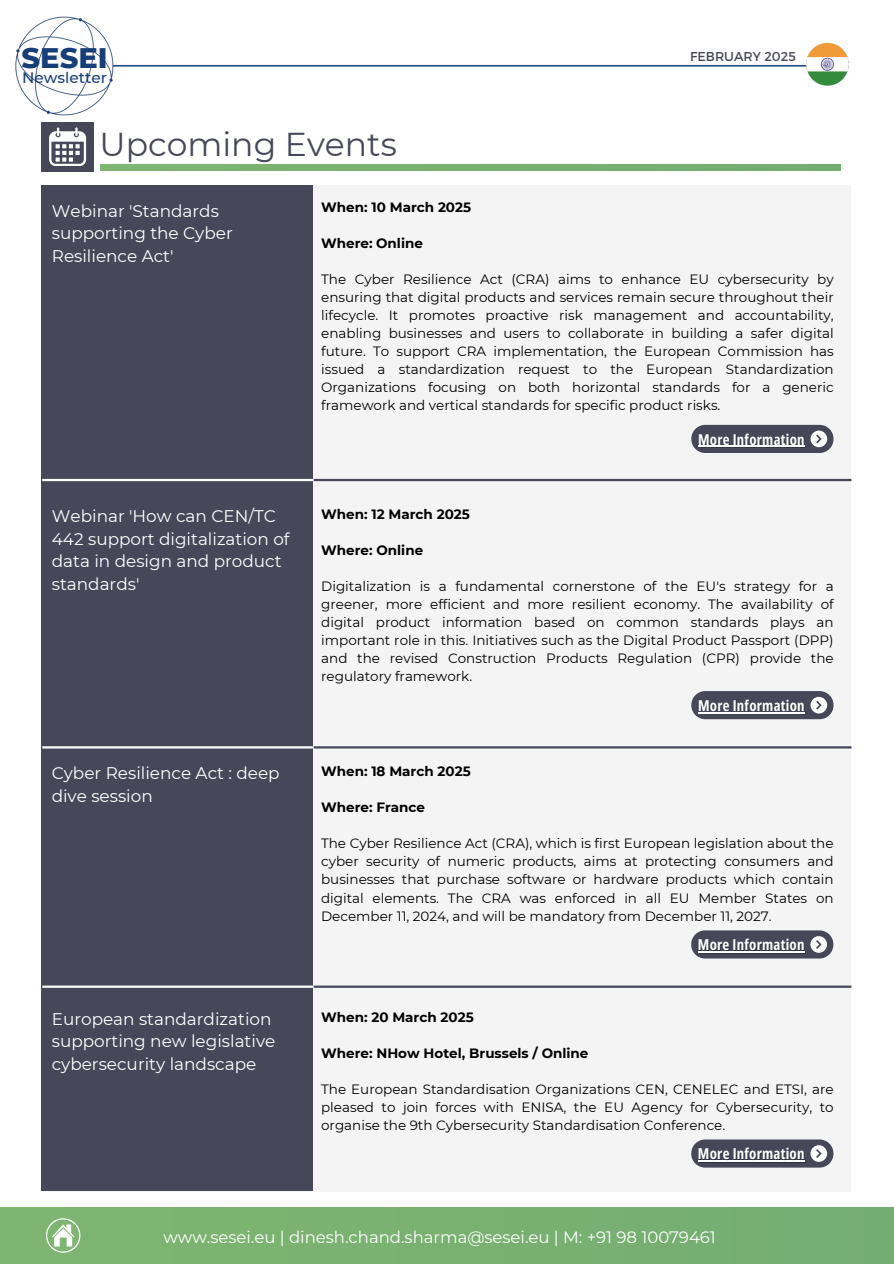
<style>
.page{position:relative;width:894px;height:1264px;background:#fff}
.page>*{position:absolute;margin:0;border:0;box-sizing:border-box;transform-origin:0 0}
.t1{font:33px "Montserrat";color:#464859}
.t2{font:800 28.95px "Montserrat";color:#183e7a}
.t3{font:16.8px/22.5px "Montserrat";color:#fff}
.t4{font:16.5px "Montserrat";color:#fff}
.t5{font:500 15.3px "Montserrat";color:#183e7a}
.t6{font:700 15px "Open Sans Condensed";letter-spacing:.015em;color:#fff}
.t7{font:13.5px/18px "Montserrat";color:#000;text-align:justify}
.t8{font:700 13.5px "Montserrat";color:#000}
.t9{font:12.9px "Montserrat";color:#464859}
</style>
<div class="page">
<img style="left:0;top:16px;width:893px;height:1247px">
<hr style="left:697px;top:445px;width:107px;height:2px;background:#fff">
<div style="left:691px;top:691px;width:142px;height:28px;background:#464859;border-radius:14px"></div>
<div style="left:810px;top:697px;width:17px;height:16px;background:#fff;border-radius:50%"></div>
<svg style="left:816px;top:700px;width:5px;height:9px"></svg>
<hr style="left:697px;top:712px;width:107px;height:1px;background:#fff">
<hr style="left:42px;top:746px;width:271px;height:2px;background:#fff">
<hr style="left:313px;top:746px;width:538px;height:2px;background:#464859">
<div style="left:691px;top:1139px;width:142px;height:28px;background:#464859;border-radius:14px"></div>
<div style="left:810px;top:1145px;width:16px;height:16px;background:#fff;border-radius:50%"></div>
<svg style="left:816px;top:1149px;width:5px;height:8px"></svg>
<hr style="left:697px;top:1160px;width:107px;height:1px;background:#fff">
<hr style="left:42px;top:985px;width:271px;height:2px;background:#fff">
<hr style="left:313px;top:985px;width:538px;height:2px;background:#464859">
<div style="left:691px;top:930px;width:142px;height:28px;background:#464859;border-radius:14px"></div>
<div style="left:810px;top:936px;width:16px;height:16px;background:#fff;border-radius:50%"></div>
<svg style="left:816px;top:940px;width:5px;height:8px"></svg>
<hr style="left:697px;top:951px;width:107px;height:1px;background:#fff">
<h6 class="t2" style="left:22px;top:40px;width:87px">SESEI</h6>
<h6 class="t5" style="left:22px;top:68px;width:86px">Newsletter</h6>
<h2 class="t1" style="left:99px;top:124px;width:299px">Upcoming Events</h2>
<p class="t9" style="left:690px;top:48px;width:107px">FEBRUARY 2025</p>
<h5 class="t3" style="left:52px;top:199px;width:182px">Webinar 'Standards supporting the Cyber<br>Resilience Act'</h5>
<p class="t8" style="left:321px;top:199px;width:151px">When: 10 March 2025</p>
<h1 class="t8" style="left:321px;top:235px;width:103px">Where: Online</h1>
<h3 class="t7" style="left:321px;top:270px;width:514px">The Cyber Resilience Act (CRA) aims to enhance EU cybersecurity by ensuring that digital products and services remain secure throughout their lifecycle. It promotes proactive risk management and accountability, enabling businesses and users to collaborate in building a safer digital future. To support CRA implementation, the European Commission has issued a standardization request to the European Standardization Organizations focusing on both horizontal standards for a generic framework and vertical standards for specific product risks.</h3>
<p class="t6" style="left:697px;top:428px;width:108px">More Information</p>
<h3 class="t3" style="left:52px;top:505px;width:239px">Webinar 'How can CEN/TC<br>442 support digitalization of data in design and product standards'</h3>
<h3 class="t8" style="left:321px;top:506px;width:150px">When: 12 March 2025</h3>
<h3 class="t8" style="left:321px;top:542px;width:103px">Where: Online</h3>
<h6 class="t7" style="left:321px;top:577px;width:514px">Digitalization is a fundamental cornerstone of the EU's strategy for a greener, more efficient and more resilient economy. The availability of digital product information based on common standards plays an important role in this. Initiatives such as the Digital Product Passport (DPP) and the revised Construction Products Regulation (CPR) provide the regulatory framework.</h6>
<p class="t6" style="left:697px;top:694px;width:108px">More Information</p>
<h4 class="t3" style="left:52px;top:762px;width:229px">Cyber Resilience Act : deep dive session</h4>
<p class="t8" style="left:321px;top:763px;width:151px">When: 18 March 2025</p>
<h6 class="t8" style="left:321px;top:799px;width:105px">Where: France</h6>
<h6 class="t7" style="left:321px;top:834px;width:514px">The Cyber Resilience Act (CRA), which is first European legislation about the cyber security of numeric products, aims at protecting consumers and businesses that purchase software or hardware products which contain digital elements. The CRA was enforced in all EU Member States on December 11, 2024, and will be mandatory from December 11, 2027.</h6>
<p class="t6" style="left:697px;top:934px;width:108px">More Information</p>
<h4 class="t3" style="left:52px;top:1007px;width:225px">European standardization supporting new legislative cybersecurity landscape</h4>
<p class="t8" style="left:321px;top:1008px;width:154px">When: 20 March 2025</p>
<h6 class="t8" style="left:321px;top:1044px;width:269px">Where: NHow Hotel, Brussels / Online</h6>
<h6 class="t7" style="left:321px;top:1079px;width:514px">The European Standardisation Organizations CEN, CENELEC and ETSI, are pleased to join forces with ENISA, the EU Agency for Cybersecurity, to organise the 9th Cybersecurity Standardisation Conference.</h6>
<p class="t6" style="left:697px;top:1143px;width:108px">More Information</p>
<p class="t4" style="left:163px;top:1227px;width:554px">www.sesei.eu | dinesh.chand.sharma@sesei.eu | M: +91 98 10079461</p>
</div>
